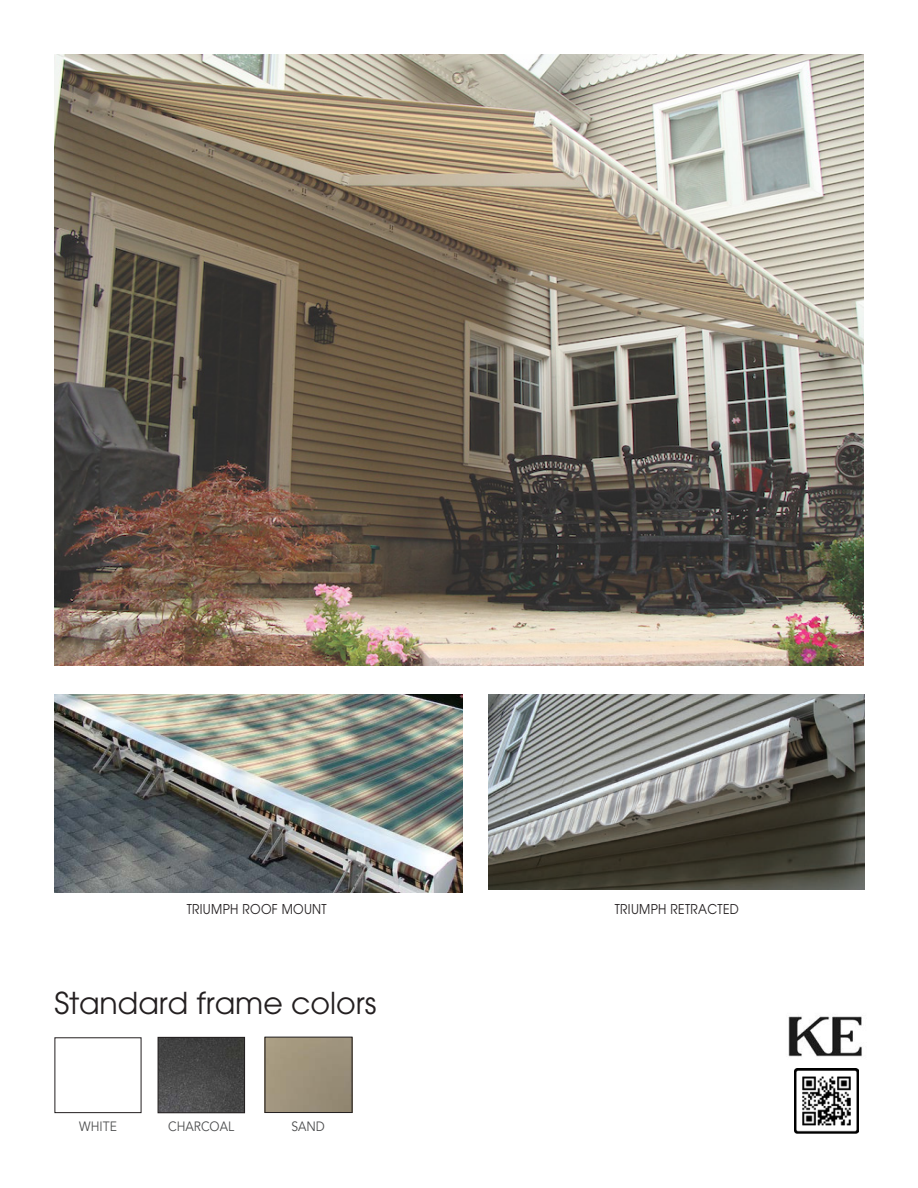
<style>
.page{position:relative;width:918px;height:1188px;background:#fff}
.page>*{position:absolute;margin:0;border:0;box-sizing:border-box;transform-origin:0 0}
.t1{font:30px "ITC Avant Garde Pro";color:#231f20}
.t2{font:13.5px "ITC Avant Garde Pro";letter-spacing:.025em;color:#231f20;scale:.9 1}
.t3{font:13.5px "Avenir";color:#4b4c4d;scale:.9 1}
</style>
<div class="page">
<img style="left:160px;top:1039px;width:83px;height:72px">
<div style="left:158px;top:1037px;width:87px;height:76px;border:1px solid #231f20"></div>
<div style="left:265px;top:1037px;width:87px;height:76px;border:1px solid #231f20"></div>
<img style="left:788px;top:1016px;width:74px;height:41px">
<img style="left:794px;top:1069px;width:64px;height:65px">
<img style="left:55px;top:694px;width:408px;height:199px">
<img style="left:489px;top:694px;width:376px;height:196px">
<img style="left:54px;top:54px;width:810px;height:611px">
<p class="t2" style="left:187px;top:901px;width:157px">TRIUMPH ROOF MOUNT</p>
<p class="t2" style="left:615px;top:901px;width:139px">TRIUMPH RETRACTED</p>
<p class="t1" style="left:55px;top:985px;width:324px">Standard frame colors</p>
<p class="t3" style="left:79px;top:1118px;width:43px">WHITE</p>
<p class="t3" style="left:168px;top:1118px;width:75px">CHARCOAL</p>
<p class="t3" style="left:291px;top:1118px;width:39px">SAND</p>
</div>
